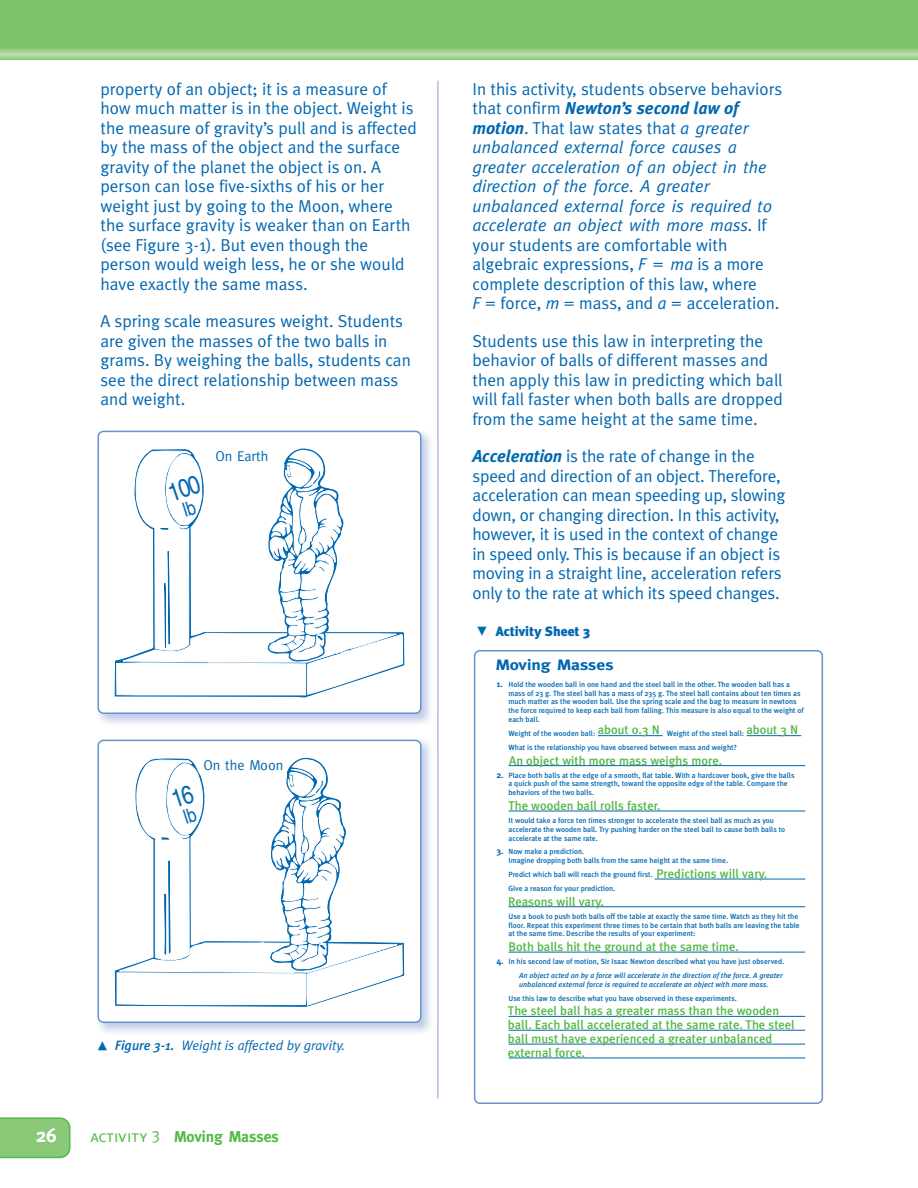
<style>
.page{position:relative;width:918px;height:1188px;background:#fff}
.page>*{position:absolute;margin:0;border:0;box-sizing:border-box;transform-origin:0 0}
.t1{font:700 19.5px "Meta";color:#fff}
.t2{font:17.25px/19.5px "Meta Plus Normal";color:#0067b1}
.t3{font:italic 17.25px/19.5px "Meta";color:#0067b1}
.t4{font:italic 700 17.25px "Meta Plus";color:#0067b1}
.t5{font:700 15.75px "Meta";color:#54b948}
.t6{font:700 15.15px "Meta";color:#0067b1;scale:1.17 1}
.t7{font:14.25px "Meta";color:#0067b1}
.t8{font:italic 13.5px "Meta Plus Normal";color:#0067b1}
.t9{font:900 13.5px "Meta Plus";color:#0067b1}
.t10{font:500 12.6px/13.8px "Meta Plus";color:#54b948}
.t11{font:500 7.5px/8.9px "Meta Plus";color:#0067b1}
.t12{font:italic 500 7.5px "Meta Plus";color:#0067b1}
.s1{font-family:"Meta Plus";font-weight:500}
.s2{font-family:"Meta Plus Normal Caps";font-weight:400;font-size:16.5px}
.s3{font-family:"Meta Plus Normal";font-weight:400;font-style:normal}
.s4{font-family:"Meta Plus";font-weight:700;font-style:italic}
.s5{font-family:"Meta";font-style:italic}
.s6{font-family:"Meta Plus Normal";font-style:normal}
.s7{font-family:"Meta";font-weight:700;font-size:8.85px}
.s8{font-style:italic}
</style>
<div class="page">
<svg style="left:0;top:1117px;width:70px;height:41px;background:#89c977"></svg>
<hr style="left:437px;top:81px;width:2px;height:1017px;background:#adc0e2">
<svg style="left:474px;top:650px;width:349px;height:454px"></svg>
<div style="left:0;top:0;width:918px;height:58px;background:#7bc366"></div>
<div style="left:0;top:49px;width:918px;height:10px;background:#91cb80"></div>
<div style="left:0;top:50px;width:918px;height:8px;background:#9bcf8a"></div>
<div style="left:0;top:51px;width:918px;height:6px;background:#a4d394"></div>
<hr style="left:0;top:52px;width:918px;height:4px;background:#add79e">
<hr style="left:0;top:53px;width:918px;height:2px;background:#b8dca8">
<hr style="left:0;top:54px;width:918px;height:1px;background:#bcdeae">
<svg style="left:98px;top:431px;width:324px;height:283px"></svg>
<svg style="left:98px;top:740px;width:324px;height:283px"></svg>
<svg style="left:116px;top:448px;width:287px;height:248px"></svg>
<svg style="left:116px;top:757px;width:287px;height:249px"></svg>
<p class="t2" style="left:100px;top:82px;width:318px">property of an object; it is a measure of how much matter is in the object. Weight is the measure of gravity’s pull and is affected by the mass of the object and the surface gravity of the planet the object is on. A person can lose five-sixths of his or her weight just by going to the Moon, where the surface gravity is weaker than on Earth (see Figure 3-1). But even though the person would weigh less, he or she would have exactly the same mass.</p>
<h2 class="t2" style="left:100px;top:314px;width:312px">A spring scale measures weight. Students are given the masses of the two balls in grams. By weighing the balls, students can see the direct relationship between mass and weight.</h2>
<h3 class="t7" style="left:215px;top:450px;width:55px">On Earth</h3>
<h3 class="t7" style="left:204px;top:759px;width:82px">On the Moon</h3>
<h3 class="t8" style="left:115px;top:1040px;width:232px"><span class="s1">Figure 3-1.</span> Weight is affected by gravity.</h3>
<h1 class="t1" style="left:36px;top:1128px;width:22px">26</h1>
<h3 class="t5" style="left:90px;top:1131px;width:190px"><span class="s2">activity 3</span> Moving Masses</h3>
<h2 class="t2" style="left:472px;top:82px;width:311px">In this activity, students observe behaviors</h2>
<h2 class="t4" style="left:472px;top:101px;width:268px"><span class="s3">that confirm</span> Newton’s second law of</h2>
<h2 class="t2" style="left:472px;top:121px;width:277px"><span class="s4">motion</span>. That law states that <span class="s5">a greater</span></h2>
<h2 class="t3" style="left:472px;top:140px;width:301px">unbalanced external force causes a greater acceleration of an object in the direction of the force. A greater unbalanced external force is required to accelerate an object with more mass. <span class="s6">If</span></h2>
<h2 class="t2" style="left:472px;top:238px;width:309px">your students are comfortable with algebraic expressions, <span class="s5">F</span> = <span class="s5">ma</span> is a more complete description of this law, where<br><span class="s5">F</span> = force, <span class="s5">m</span> = mass, and <span class="s5">a</span> = acceleration.</h2>
<h2 class="t2" style="left:472px;top:334px;width:312px">Students use this law in interpreting the behavior of balls of different masses and then apply this law in predicting which ball will fall faster when both balls are dropped from the same height at the same time.</h2>
<p class="t2" style="left:472px;top:449px;width:314px"><span class="s4">Acceleration</span> is the rate of change in the speed and direction of an object. Therefore, acceleration can mean speeding up, slowing down, or changing direction. In this activity, however, it is used in the context of change in speed only. This is because if an object is moving in a straight line, acceleration refers only to the rate at which its speed changes.</p>
<h3 class="t9" style="left:496px;top:624px;width:96px">Activity Sheet 3</h3>
<h3 class="t6" style="left:496px;top:660px;width:102px">Moving Masses</h3>
<p class="t11" style="left:508px;top:680px;width:297px;text-indent:-12px"><span class="s7">1.</span> Hold the wooden ball in one hand and the steel ball in the other. The wooden ball has a mass of 23 g. The steel ball has a mass of 235 g. The steel ball contains about ten times as much matter as the wooden ball. Use the spring scale and the bag to measure in newtons the force required to keep each ball from falling. This measure is also equal to the weight of each ball.</p>
<p class="t11" style="left:508px;top:730px;width:88px">Weight of the wooden ball:</p>
<h3 class="t10" style="left:598px;top:724px;width:64px">about 0.3 N</h3>
<h3 class="t10" style="left:746px;top:724px;width:53px">about 3 N</h3>
<p class="t11" style="left:508px;top:727px;width:237px;line-height:13.8px;text-indent:158px">Weight of the steel ball:<br>What is the relationship you have observed between mass and weight?</p>
<p class="t11" style="left:508px;top:771px;width:288px;text-indent:-12px"><span class="s7">2.</span> Place both balls at the edge of a smooth, flat table. With a hardcover book, give the balls a quick push of the same strength, toward the opposite edge of the table. Compare the behaviors of the two balls.</p>
<p class="t11" style="left:508px;top:816px;width:278px">It would take a force ten times stronger to accelerate the steel ball as much as you accelerate the wooden ball. Try pushing harder on the steel ball to cause both balls to accelerate at the same rate.</p>
<p class="t11" style="left:508px;top:848px;width:221px;text-indent:-12px"><span class="s7">3.</span> Now make a prediction.<br>Imagine dropping both balls from the same height at the same time.</p>
<p class="t11" style="left:508px;top:868px;width:146px;line-height:13.8px">Predict which ball will reach the ground first.<br>Give a reason for your prediction.</p>
<p class="t11" style="left:508px;top:912px;width:293px">Use a book to push both balls off the table at exactly the same time. Watch as they hit the floor. Repeat this experiment three times to be certain that both balls are leaving the table at the same time. Describe the results of your experiment:</p>
<p class="t11" style="left:497px;top:955px;width:289px;line-height:13.8px;text-align:right"><span class="s7">4.</span> In his second law of motion, Sir Isaac Newton described what you have just observed.<br><span class="s8">An object acted on by a force will accelerate in the direction of the force. A greater</span></p>
<p class="t12" style="left:519px;top:981px;width:251px">unbalanced external force is required to accelerate an object with more mass.</p>
<p class="t11" style="left:508px;top:994px;width:230px">Use this law to describe what you have observed in these experiments.</p>
<h3 class="t10" style="left:509px;top:754px;width:215px">An object with more mass weighs more.</h3>
<h3 class="t10" style="left:508px;top:800px;width:154px">The wooden ball rolls faster.</h3>
<h3 class="t10" style="left:657px;top:867px;width:112px">Predictions will vary.</h3>
<h3 class="t10" style="left:508px;top:895px;width:97px">Reasons will vary.</h3>
<h3 class="t10" style="left:509px;top:941px;width:232px">Both balls hit the ground at the same time.</h3>
<h3 class="t10" style="left:508px;top:1005px;width:288px">The steel ball has a greater mass than the wooden ball. Each ball accelerated at the same rate. The steel ball must have experienced a greater unbalanced external force.</h3>
</div>
